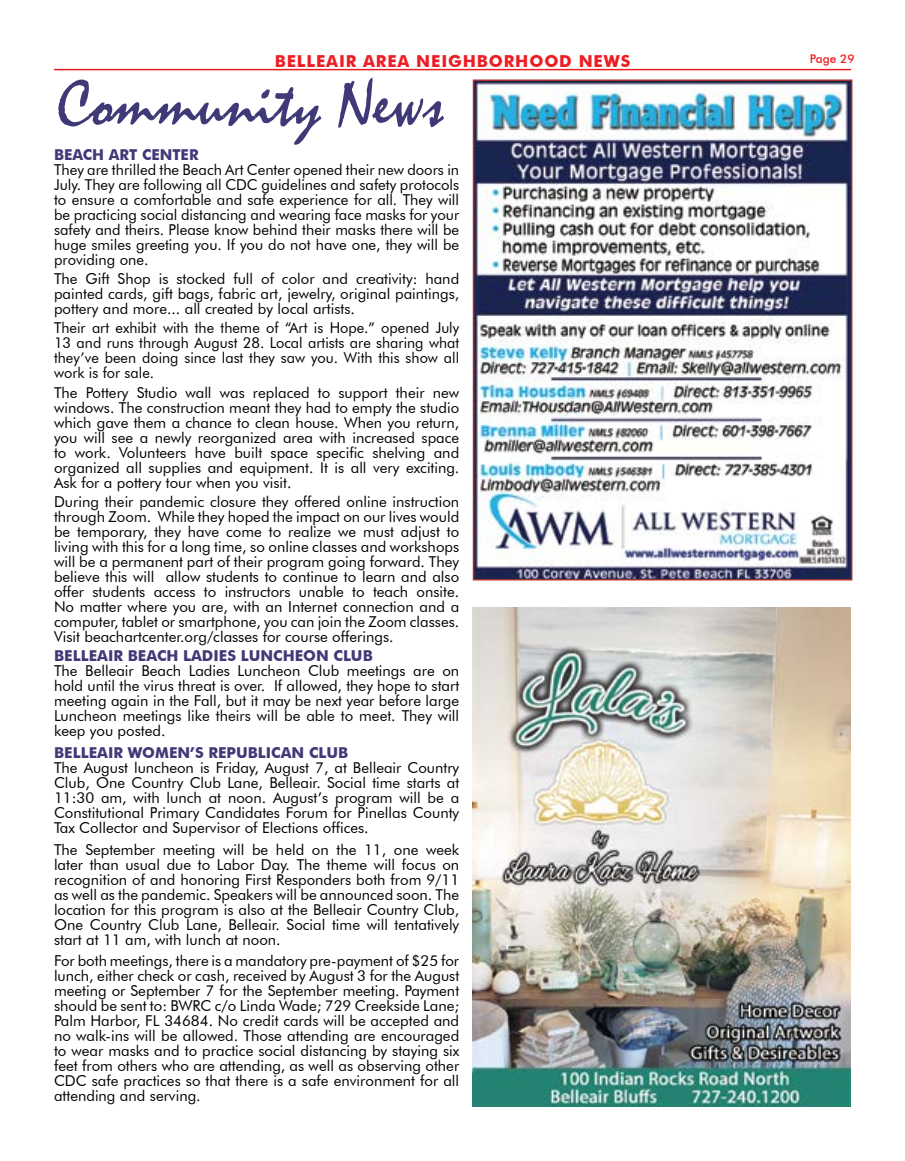
<style>
.page{position:relative;width:905px;height:1161px;background:#fff}
.page>*{position:absolute;margin:0;border:0;box-sizing:border-box;transform-origin:0 0}
.t1{font:67.5px "Mistral";color:#403977}
.t2{font:700 16.5px "Futura BT";letter-spacing:.05em;color:#ed1d24}
.t3{font:15px/15px "Futura BT";color:#000;text-align:justify}
.t4{font:700 15px "Futura BT";color:#403977}
.t5{font:500 12px "Futura BT";color:#ed1d24}
</style>
<div class="page">
<hr style="left:54px;top:69px;width:796px;height:1px;background:#ed1d24">
<img style="left:475px;top:83px;width:374px;height:494px">
<div style="left:472px;top:80px;width:380px;height:500px;border:2px solid #aa312b"></div>
<img style="left:472px;top:608px;width:378px;height:499px">
<p class="t2" style="left:275px;top:51px;width:357px">BELLEAIR AREA NEIGHBORHOOD NEWS</p>
<p class="t5" style="left:809px;top:52px;width:46px">Page 29</p>
<h1 class="t1" style="left:57px;top:63px;width:388px">Community News</h1>
<p class="t4" style="left:54px;top:145px;width:146px">BEACH ART CENTER</p>
<p class="t3" style="left:54px;top:162px;width:407px">They are thrilled the Beach Art Center opened their new doors in July. They are following all CDC guidelines and safety protocols to ensure a comfortable and safe experience for all. They will be practicing social distancing and wearing face masks for your safety and theirs. Please know behind their masks there will be huge smiles greeting you. If you do not have one, they will be providing one.</p>
<p class="t3" style="left:54px;top:271px;width:407px">The Gift Shop is stocked full of color and creativity: hand painted cards, gift bags, fabric art, jewelry, original paintings, pottery and more... all created by local artists.</p>
<p class="t3" style="left:54px;top:320px;width:407px">Their art exhibit with the theme of “Art is Hope.” opened July 13 and runs through August 28. Local artists are sharing what they’ve been doing since last they saw you. With this show all work is for sale.</p>
<p class="t3" style="left:54px;top:385px;width:407px">The Pottery Studio wall was replaced to support their new windows. The construction meant they had to empty the studio which gave them a chance to clean house. When you return, you will see a newly reorganized area with increased space to work. Volunteers have built space specific shelving and organized all supplies and equipment. It is all very exciting.<br>Ask for a pottery tour when you visit.</p>
<p class="t3" style="left:54px;top:494px;width:407px">During their pandemic closure they offered online instruction through Zoom. While they hoped the impact on our lives would be temporary, they have come to realize we must adjust to living with this for a long time, so online classes and workshops will be a permanent part of their program going forward. They believe this will allow students to continue to learn and also offer students access to instructors unable to teach onsite.<br>No matter where you are, with an Internet connection and a computer, tablet or smartphone, you can join the Zoom classes.<br>Visit beachartcenter.org/classes for course offerings.</p>
<p class="t4" style="left:54px;top:647px;width:320px">BELLEAIR BEACH LADIES LUNCHEON CLUB</p>
<p class="t3" style="left:54px;top:663px;width:407px">The Belleair Beach Ladies Luncheon Club meetings are on hold until the virus threat is over. If allowed, they hope to start meeting again in the Fall, but it may be next year before large Luncheon meetings like theirs will be able to meet. They will keep you posted.</p>
<p class="t4" style="left:54px;top:743px;width:296px">BELLEAIR WOMEN’S REPUBLICAN CLUB</p>
<p class="t3" style="left:54px;top:760px;width:407px">The August luncheon is Friday, August 7, at Belleair Country Club, One Country Club Lane, Belleair. Social time starts at 11:30 am, with lunch at noon. August’s program will be a Constitutional Primary Candidates Forum for Pinellas County Tax Collector and Supervisor of Elections offices.</p>
<p class="t3" style="left:54px;top:842px;width:407px">The September meeting will be held on the 11, one week later than usual due to Labor Day. The theme will focus on recognition of and honoring First Responders both from 9/11 as well as the pandemic. Speakers will be announced soon. The location for this program is also at the Belleair Country Club, One Country Club Lane, Belleair. Social time will tentatively start at 11 am, with lunch at noon.</p>
<p class="t3" style="left:54px;top:953px;width:407px">For both meetings, there is a mandatory pre-payment of $25 for lunch, either check or cash, received by August 3 for the August meeting or September 7 for the September meeting. Payment should be sent to: BWRC c/o Linda Wade; 729 Creekside Lane; Palm Harbor, FL 34684. No credit cards will be accepted and no walk-ins will be allowed. Those attending are encouraged to wear masks and to practice social distancing by staying six feet from others who are attending, as well as observing other CDC safe practices so that there is a safe environment for all attending and serving.</p>
</div>
